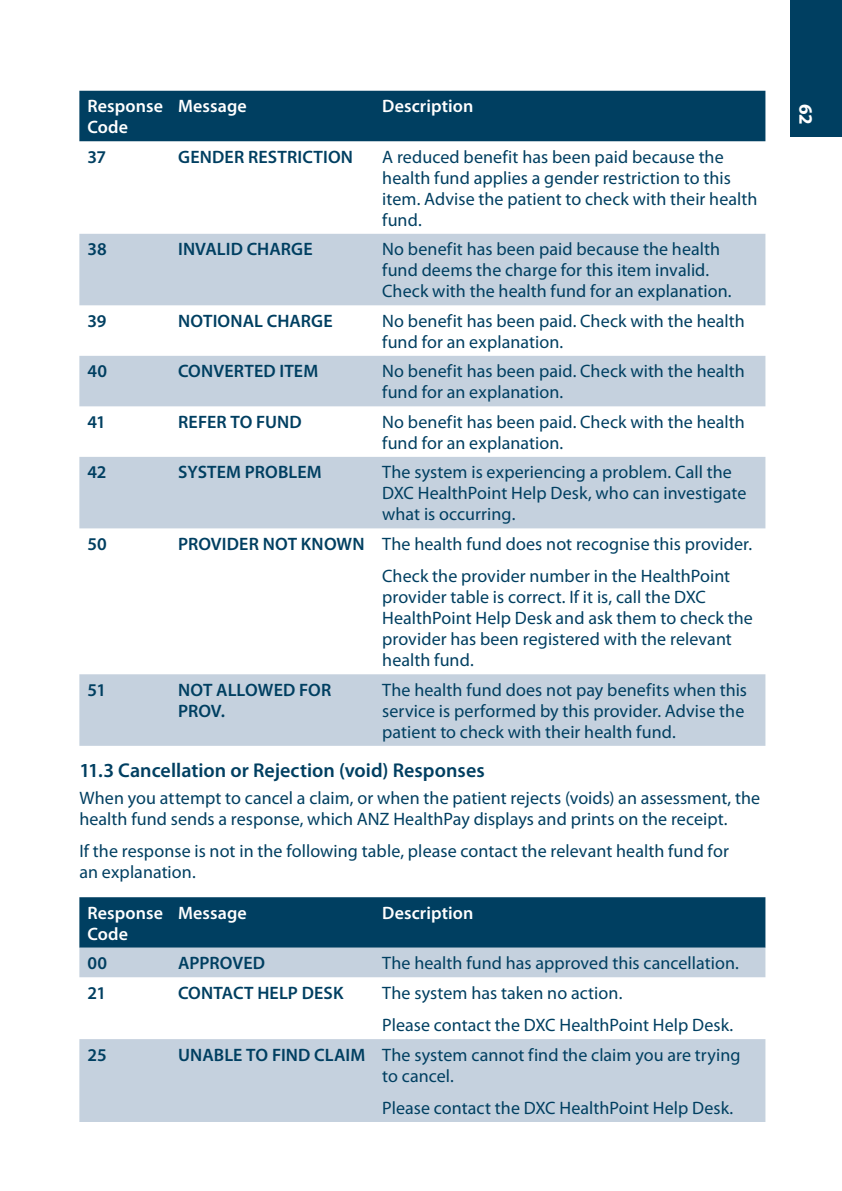
<style>
.page{position:relative;width:842px;height:1191px;background:#fff}
.page>*{position:absolute;margin:0;border:0;box-sizing:border-box;transform-origin:0 0}
.t1{font:600 20px "Myriad Pro";color:#003f61}
.t2{font:700 19px "Myriad Pro";color:#fff}
.t3{font:18px/21px "Myriad Pro";letter-spacing:.005em;color:#003f61}
.t4{font:600 18px/21px "Myriad Pro";letter-spacing:.01em;color:#003f61}
.t5{font:600 18px/21px "Myriad Pro";letter-spacing:.005em;color:#fff}
.s1{font-weight:600}
</style>
<div class="page">
<div style="left:791px;top:0;width:51px;height:136px;background:#003f61"></div>
<div style="left:79px;top:91px;width:686px;height:50px;background:#003f61"></div>
<svg style="left:79px;top:234px;width:686px;height:512px;fill:#c5d1de"></svg>
<div style="left:79px;top:897px;width:686px;height:50px;background:#003f61"></div>
<svg style="left:79px;top:947px;width:686px;height:175px;fill:#c5d1de"></svg>
<p class="t5" style="left:87px;top:95px;width:77px">Response<br>Code</p>
<p class="t5" style="left:178px;top:95px;width:70px">Message</p>
<p class="t5" style="left:382px;top:95px;width:93px">Description</p>
<p class="t4" style="left:87px;top:146px;width:20px">37</p>
<p class="t4" style="left:178px;top:146px;width:177px">GENDER RESTRICTION</p>
<p class="t3" style="left:382px;top:146px;width:377px">A reduced benefit has been paid because the health fund applies a gender restriction to this item. Advise the patient to check with their health fund.</p>
<p class="t4" style="left:87px;top:238px;width:21px">38</p>
<p class="t4" style="left:178px;top:238px;width:136px">INVALID CHARGE</p>
<p class="t3" style="left:382px;top:238px;width:351px">No benefit has been paid because the health fund deems the charge for this item invalid.<br>Check with the health fund for an explanation.</p>
<p class="t4" style="left:87px;top:310px;width:21px">39</p>
<p class="t4" style="left:178px;top:310px;width:156px">NOTIONAL CHARGE</p>
<p class="t3" style="left:382px;top:310px;width:364px">No benefit has been paid. Check with the health fund for an explanation.</p>
<p class="t4" style="left:87px;top:360px;width:21px">40</p>
<p class="t4" style="left:178px;top:360px;width:142px">CONVERTED ITEM</p>
<p class="t3" style="left:382px;top:360px;width:364px">No benefit has been paid. Check with the health fund for an explanation.</p>
<p class="t4" style="left:87px;top:411px;width:20px">41</p>
<p class="t4" style="left:178px;top:411px;width:125px">REFER TO FUND</p>
<p class="t3" style="left:382px;top:411px;width:364px">No benefit has been paid. Check with the health fund for an explanation.</p>
<p class="t4" style="left:87px;top:461px;width:20px">42</p>
<p class="t4" style="left:178px;top:461px;width:145px">SYSTEM PROBLEM</p>
<p class="t3" style="left:382px;top:461px;width:366px">The system is experiencing a problem. Call the<br>DXC HealthPoint Help Desk, who can investigate what is occurring.</p>
<p class="t4" style="left:87px;top:533px;width:21px">50</p>
<p class="t3" style="left:382px;top:527px;width:371px;line-height:32.4px;text-indent:-204px"><span class="s1">PROVIDER NOT KNOWN</span> The health fund does not recognise this provider.<br>Check the provider number in the HealthPoint</p>
<p class="t3" style="left:382px;top:586px;width:372px">provider table is correct. If it is, call the DXC HealthPoint Help Desk and ask them to check the provider has been registered with the relevant health fund.</p>
<p class="t4" style="left:87px;top:679px;width:20px">51</p>
<p class="t4" style="left:178px;top:679px;width:155px">NOT ALLOWED FOR<br>PROV.</p>
<p class="t3" style="left:382px;top:679px;width:366px">The health fund does not pay benefits when this service is performed by this provider. Advise the patient to check with their health fund.</p>
<p class="t1" style="left:79px;top:757px;width:407px">11.3 Cancellation or Rejection (void) Responses</p>
<p class="t3" style="left:79px;top:786px;width:682px">When you attempt to cancel a claim, or when the patient rejects (voids) an assessment, the health fund sends a response, which ANZ HealthPay displays and prints on the receipt.</p>
<p class="t3" style="left:79px;top:840px;width:651px">If the response is not in the following table, please contact the relevant health fund for an explanation.</p>
<p class="t5" style="left:87px;top:901px;width:77px">Response<br>Code</p>
<p class="t5" style="left:178px;top:901px;width:70px">Message</p>
<p class="t5" style="left:382px;top:901px;width:93px">Description</p>
<p class="t4" style="left:87px;top:952px;width:21px">00</p>
<p class="t4" style="left:178px;top:952px;width:89px">APPROVED</p>
<p class="t3" style="left:382px;top:952px;width:358px">The health fund has approved this cancellation.</p>
<p class="t4" style="left:87px;top:981px;width:20px">21</p>
<p class="t4" style="left:178px;top:981px;width:167px">CONTACT HELP DESK</p>
<p class="t3" style="left:382px;top:976px;width:353px;line-height:32.4px">The system has taken no action.<br>Please contact the DXC HealthPoint Help Desk.</p>
<p class="t4" style="left:87px;top:1043px;width:21px">25</p>
<p class="t3" style="left:382px;top:1043px;width:360px;text-indent:-204px"><span class="s1">UNABLE TO FIND CLAIM</span> The system cannot find the claim you are trying to cancel.</p>
<p class="t3" style="left:382px;top:1097px;width:353px">Please contact the DXC HealthPoint Help Desk.</p>
<p class="t2" style="left:818px;top:104px;width:22px;rotate:90deg">62</p>
</div>
